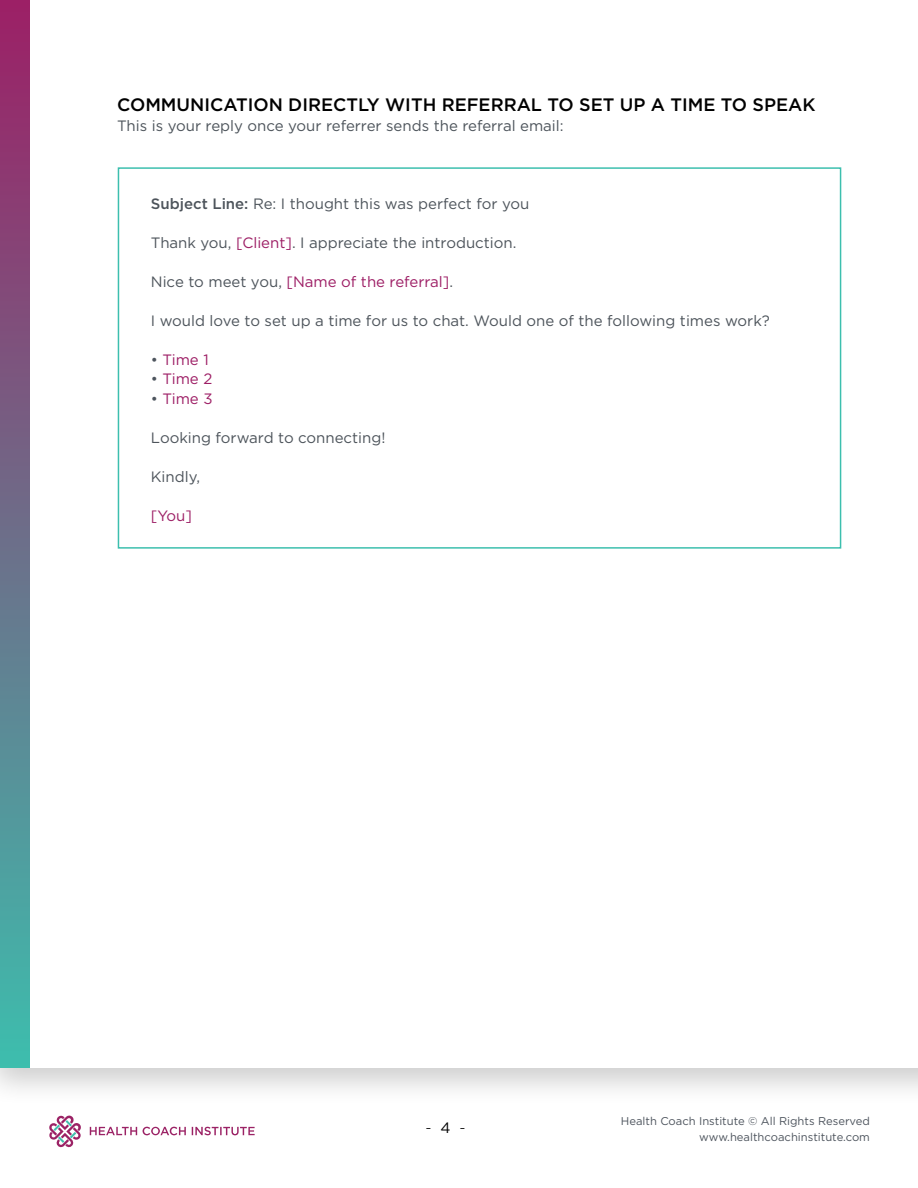
<style>
.page{position:relative;width:918px;height:1188px;background:#fff}
.page>*{position:absolute;margin:0;border:0;box-sizing:border-box;transform-origin:0 0}
.t1{font:500 18px "Gotham";color:#000}
.t2{font:15px "Gotham";color:#4d545b}
.t3{font:15px "Gotham";color:#9d1e65}
.t4{font:300 15px "Gotham";color:#000}
.t5{font:11.25px/16.5px "Gotham";color:#4d545d;text-align:right}
.s1{font-weight:500}
.s2{color:#9d1e65}
.s3{color:#4d545b}
.s4{color:#4d545d}
.s5{font-weight:400}
</style>
<div class="page">
<div style="left:0;top:0;width:918px;height:1107px;background:#000;opacity:.2"></div>
<div style="left:0;top:0;width:918px;height:1068px;background:#fff"></div>
<div style="left:0;top:0;width:29px;height:1068px;background:linear-gradient(to bottom,#9d1f65,#3dbdad)"></div>
<svg style="left:90px;top:1127px;width:165px;height:8px"></svg>
<svg style="left:49px;top:1115px;width:32px;height:32px"></svg>
<div style="left:118px;top:167px;width:723px;height:382px;border:2px solid #3cbfae"></div>
<p class="t1" style="left:117px;top:93px;width:700px">COMMUNICATION DIRECTLY WITH REFERRAL TO SET UP A TIME TO SPEAK</p>
<p class="t2" style="left:117px;top:116px;width:448px">This is your reply once your referrer sends the referral email:</p>
<p class="t2" style="left:151px;top:194px;width:380px"><span class="s1">Subject Line:</span> Re: I thought this was perfect for you</p>
<p class="t2" style="left:151px;top:233px;width:367px">Thank you, <span class="s2">[Client]</span>. I appreciate the introduction.</p>
<p class="t3" style="left:151px;top:272px;width:304px"><span class="s3">Nice to meet you,</span> [Name of the referral]<span class="s3">.</span></p>
<p class="t2" style="left:151px;top:311px;width:621px">I would love to set up a time for us to chat. Would one of the following times work?</p>
<p class="t3" style="left:151px;top:350px;width:59px"><span class="s4">•</span> Time 1</p>
<p class="t3" style="left:151px;top:370px;width:63px"><span class="s4">•</span> Time 2</p>
<p class="t3" style="left:151px;top:389px;width:63px"><span class="s4">•</span> Time 3</p>
<p class="t2" style="left:151px;top:428px;width:236px">Looking forward to connecting!</p>
<p class="t2" style="left:151px;top:467px;width:51px">Kindly,</p>
<p class="t3" style="left:151px;top:506px;width:43px">[You]</p>
<p class="t4" style="left:425px;top:1119px;width:42px">- <span class="s5">4</span> -</p>
<p class="t5" style="left:621px;top:1112px;width:251px">Health Coach Institute © All Rights Reserved www.healthcoachinstitute.com</p>
</div>
